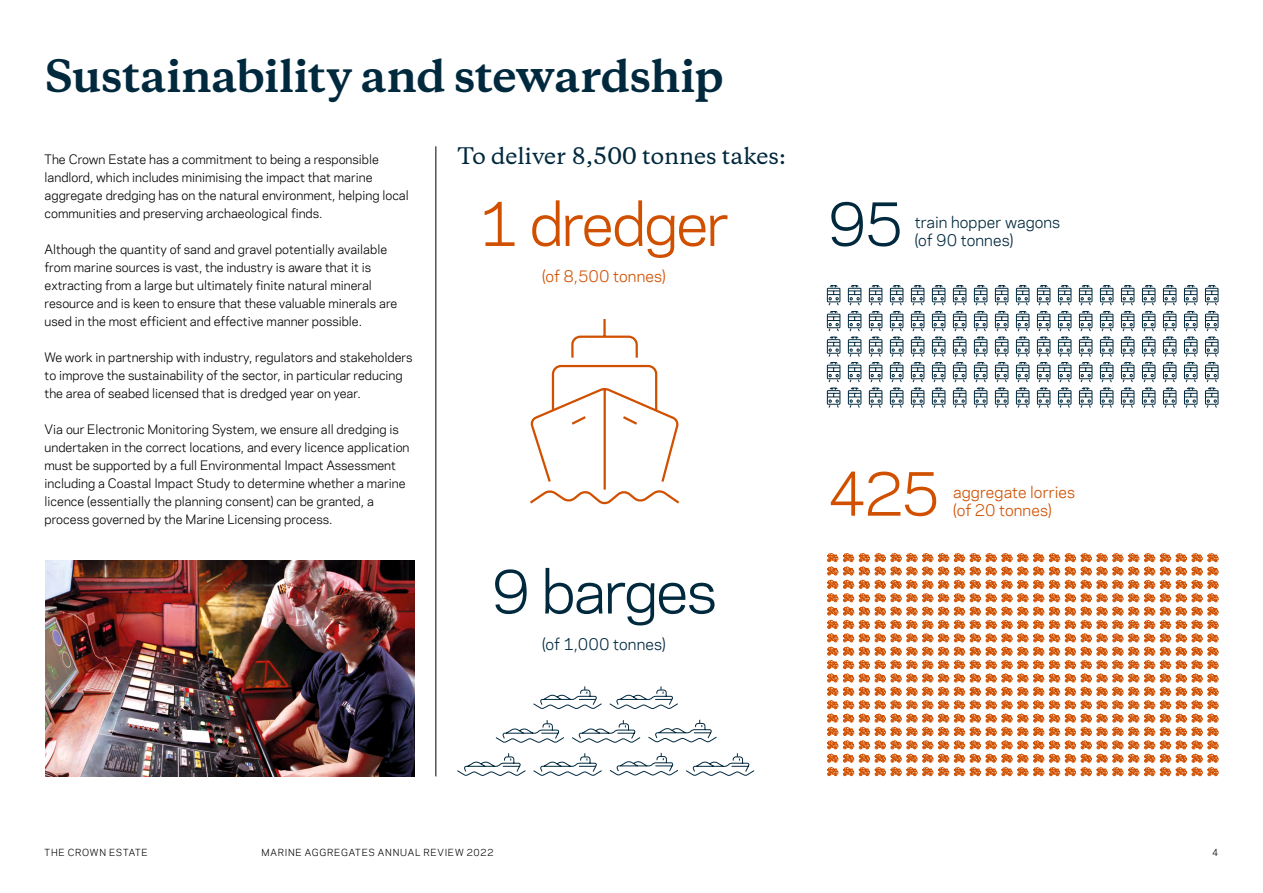
<style>
.page{position:relative;width:1263px;height:893px;background:#fff}
.page>*{position:absolute;margin:0;border:0;box-sizing:border-box;transform-origin:0 0}
.t1{font:57px "Polaris";letter-spacing:-.035em;color:#d05000}
.t2{font:57px "Polaris";letter-spacing:-.035em;color:#00293e}
.t3{font:700 42px "Copernicus";letter-spacing:-.015em;color:#00293e}
.t4{font:500 21px "Copernicus";color:#00293e}
.t5{font:15px "Polaris";letter-spacing:.01em;color:#00293e}
.t6{font:15px "Polaris";letter-spacing:.005em;color:#d05000}
.t7{font:12px/18px "Polaris";color:#000}
.t8{font:9px "Polaris";letter-spacing:.08em;color:#000}
</style>
<div class="page">
<hr style="left:435px;top:146px;width:1px;height:630px;background:#000">
<img style="left:45px;top:560px;width:370px;height:216px">
<svg style="left:530px;top:319px;width:150px;height:186px"></svg>
<svg style="left:827px;top:285px;width:13px;height:123px"></svg>
<svg style="left:848px;top:285px;width:13px;height:123px"></svg>
<svg style="left:869px;top:285px;width:13px;height:123px"></svg>
<svg style="left:890px;top:285px;width:13px;height:123px"></svg>
<svg style="left:911px;top:285px;width:13px;height:123px"></svg>
<svg style="left:932px;top:285px;width:13px;height:123px"></svg>
<svg style="left:953px;top:285px;width:13px;height:123px"></svg>
<svg style="left:974px;top:285px;width:13px;height:123px"></svg>
<svg style="left:995px;top:285px;width:13px;height:123px"></svg>
<svg style="left:1016px;top:285px;width:13px;height:123px"></svg>
<svg style="left:1037px;top:285px;width:13px;height:123px"></svg>
<svg style="left:1058px;top:285px;width:13px;height:123px"></svg>
<svg style="left:1079px;top:285px;width:13px;height:123px"></svg>
<svg style="left:1100px;top:285px;width:13px;height:123px"></svg>
<svg style="left:1121px;top:285px;width:13px;height:123px"></svg>
<svg style="left:1142px;top:285px;width:13px;height:123px"></svg>
<svg style="left:1163px;top:285px;width:13px;height:123px"></svg>
<svg style="left:1184px;top:285px;width:14px;height:123px"></svg>
<svg style="left:1205px;top:285px;width:14px;height:123px"></svg>
<svg style="left:827px;top:553px;width:391px;height:223px"></svg>
<svg style="left:457px;top:753px;width:69px;height:23px"></svg>
<svg style="left:533px;top:753px;width:69px;height:23px"></svg>
<svg style="left:609px;top:752px;width:70px;height:24px"></svg>
<svg style="left:686px;top:753px;width:69px;height:23px"></svg>
<svg style="left:495px;top:720px;width:69px;height:23px"></svg>
<svg style="left:572px;top:720px;width:69px;height:23px"></svg>
<svg style="left:648px;top:719px;width:69px;height:24px"></svg>
<svg style="left:533px;top:686px;width:69px;height:23px"></svg>
<svg style="left:609px;top:686px;width:69px;height:23px"></svg>
<h2 class="t3" style="left:45px;top:49px;width:680px">Sustainability and stewardship</h2>
<p class="t7" style="left:45px;top:150px;width:366px">The Crown Estate has a commitment to being a responsible landlord, which includes minimising the impact that marine aggregate dredging has on the natural environment, helping local communities and preserving archaeological finds.</p>
<p class="t7" style="left:45px;top:240px;width:354px">Although the quantity of sand and gravel potentially available from marine sources is vast, the industry is aware that it is extracting from a large but ultimately finite natural mineral resource and is keen to ensure that these valuable minerals are used in the most efficient and effective manner possible.</p>
<p class="t7" style="left:45px;top:348px;width:369px">We work in partnership with industry, regulators and stakeholders to improve the sustainability of the sector, in particular reducing the area of seabed licensed that is dredged year on year.</p>
<p class="t7" style="left:45px;top:420px;width:366px">Via our Electronic Monitoring System, we ensure all dredging is undertaken in the correct locations, and every licence application must be supported by a full Environmental Impact Assessment including a Coastal Impact Study to determine whether a marine licence (essentially the planning consent) can be granted, a process governed by the Marine Licensing process.</p>
<h3 class="t4" style="left:457px;top:138px;width:330px">To deliver 8,500 tonnes takes:</h3>
<h1 class="t1" style="left:479px;top:181px;width:252px">1 dredger</h1>
<p class="t6" style="left:542px;top:265px;width:125px">(of 8,500 tonnes)</p>
<h1 class="t2" style="left:491px;top:549px;width:227px">9 barges</h1>
<p class="t5" style="left:542px;top:632px;width:125px">(of 1,000 tonnes)</p>
<h1 class="t2" style="left:827px;top:181px;width:78px">95</h1>
<p class="t5" style="left:915px;top:211px;width:147px">train hopper wagons</p>
<p class="t5" style="left:915px;top:229px;width:100px">(of 90 tonnes)</p>
<h1 class="t1" style="left:827px;top:451px;width:115px">425</h1>
<p class="t6" style="left:953px;top:481px;width:123px">aggregate lorries</p>
<p class="t6" style="left:953px;top:499px;width:100px">(of 20 tonnes)</p>
<p class="t8" style="left:45px;top:846px;width:105px">THE CROWN ESTATE</p>
<p class="t8" style="left:261px;top:845px;width:234px">MARINE AGGREGATES ANNUAL REVIEW 2022</p>
<p class="t8" style="left:1212px;top:845px;width:8px">4</p>
</div>
